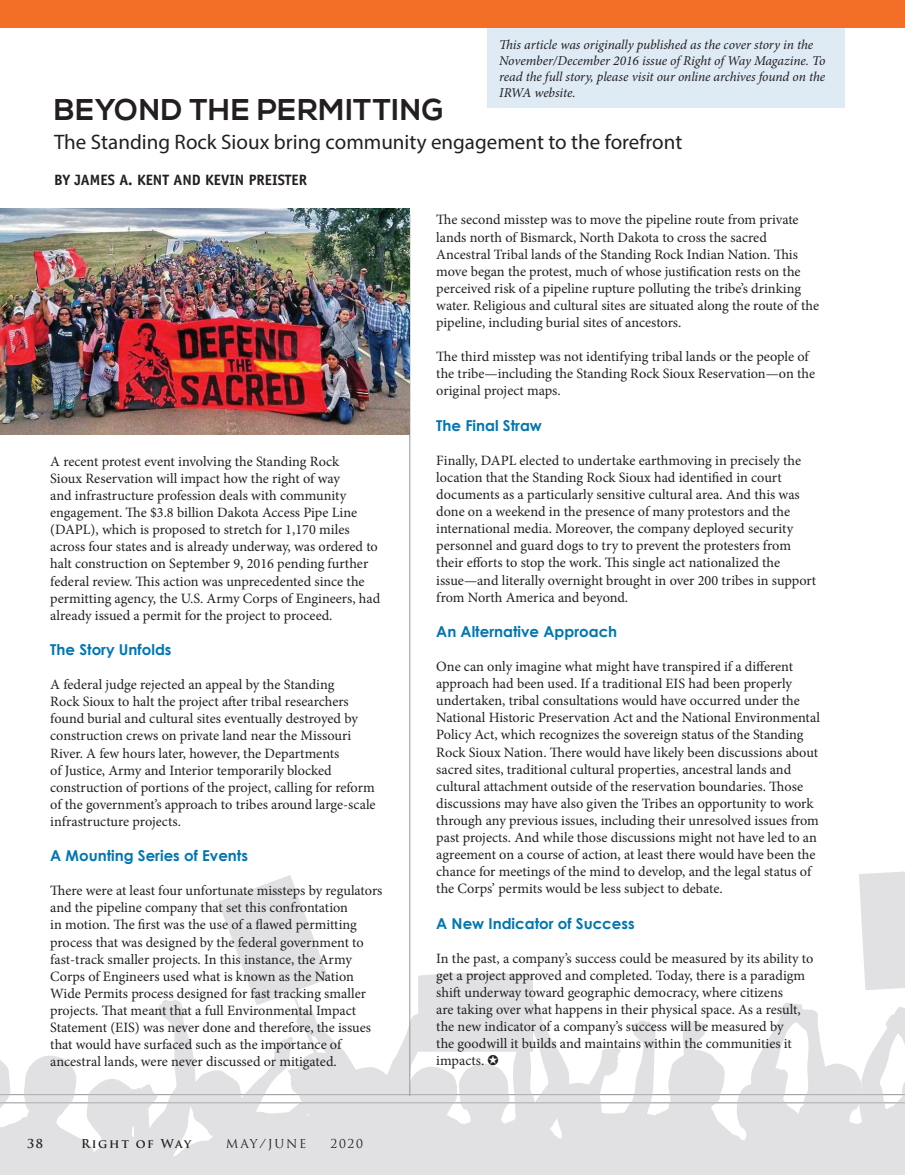
<style>
.page{position:relative;width:905px;height:1175px;background:#fff}
.page>*{position:absolute;margin:0;border:0;box-sizing:border-box;transform-origin:0 0}
.t1{font:700 30px "Nexa";letter-spacing:.025em;color:#231f20}
.t2{font:21px "Myriad Pro";color:#231f20}
.BodyCopy{font:700 15px "Century Gothic";color:#0076b1}
.t3{font:700 15px "Officina Sans Std";color:#231f20}
.BodyCopy-2{font:14.25px/17.1px "Minion Pro";color:#231f20}
.BodyCopy-3{font:italic 13.5px/16.2px "Minion Pro";letter-spacing:-.01em;color:#231f20}
.t4{font:700 12px "Trajan Pro";letter-spacing:.135em;color:#231f20}
.t5{font:12px "Trajan Pro";letter-spacing:.14em;color:#231f20}
</style>
<div class="page">
<div style="left:0;top:0;width:904px;height:27px;background:#f36e26"></div>
<svg style="left:0;top:863px;width:904px;height:311px"></svg>
<div style="left:487px;top:27px;width:357px;height:81px;background:#deebf4"></div>
<hr style="left:409px;top:214px;width:1px;height:881px;background:#939598">
<img style="left:0;top:209px;width:409px;height:225px">
<svg style="left:488px;top:1055px;width:10px;height:10px"></svg>
<p class="BodyCopy-3" style="left:499px;top:36px;width:328px">This article was originally published as the cover story in the November/December 2016 issue of Right of Way Magazine. To read the full story, please visit our online archives found on the IRWA website.</p>
<p class="t1" style="left:54px;top:92px;width:391px">BEYOND THE PERMITTING</p>
<p class="t2" style="left:54px;top:129px;width:629px">The Standing Rock Sioux bring community engagement to the forefront</p>
<p class="t3" style="left:54px;top:170px;width:255px">BY JAMES A. KENT AND KEVIN PREISTER</p>
<p class="BodyCopy-2" style="left:50px;top:453px;width:331px">A recent protest event involving the Standing Rock<br>Sioux Reservation will impact how the right of way<br>and infrastructure profession deals with community engagement. The $3.8 billion Dakota Access Pipe Line (DAPL), which is proposed to stretch for 1,170 miles across four states and is already underway, was ordered to halt construction on September 9, 2016 pending further federal review. This action was unprecedented since the permitting agency, the U.S. Army Corps of Engineers, had already issued a permit for the project to proceed.</p>
<p class="BodyCopy" style="left:50px;top:640px;width:123px">The Story Unfolds</p>
<p class="BodyCopy-2" style="left:50px;top:676px;width:327px">A federal judge rejected an appeal by the Standing<br>Rock Sioux to halt the project after tribal researchers found burial and cultural sites eventually destroyed by construction crews on private land near the Missouri River. A few hours later, however, the Departments<br>of Justice, Army and Interior temporarily blocked construction of portions of the project, calling for reform of the government’s approach to tribes around large-scale infrastructure projects.</p>
<p class="BodyCopy" style="left:50px;top:846px;width:199px">A Mounting Series of Events</p>
<p class="BodyCopy-2" style="left:50px;top:882px;width:334px">There were at least four unfortunate missteps by regulators and the pipeline company that set this confrontation<br>in motion. The first was the use of a flawed permitting process that was designed by the federal government to fast-track smaller projects. In this instance, the Army Corps of Engineers used what is known as the Nation Wide Permits process designed for fast tracking smaller projects. That meant that a full Environmental Impact Statement (EIS) was never done and therefore, the issues that would have surfaced such as the importance of ancestral lands, were never discussed or mitigated.</p>
<p class="t4" style="left:27px;top:1136px;width:18px">38</p>
<p class="t4" style="left:81px;top:1136px;width:112px">Right of Way</p>
<p class="t5" style="left:226px;top:1135px;width:82px">MAY/JUNE</p>
<p class="t5" style="left:330px;top:1135px;width:34px">2020</p>
<p class="BodyCopy-2" style="left:436px;top:211px;width:384px">The second misstep was to move the pipeline route from private lands north of Bismarck, North Dakota to cross the sacred Ancestral Tribal lands of the Standing Rock Indian Nation. This move began the protest, much of whose justification rests on the perceived risk of a pipeline rupture polluting the tribe’s drinking water. Religious and cultural sites are situated along the route of the pipeline, including burial sites of ancestors.</p>
<p class="BodyCopy-2" style="left:436px;top:348px;width:380px">The third misstep was not identifying tribal lands or the people of the tribe—including the Standing Rock Sioux Reservation—on the original project maps.</p>
<p class="BodyCopy" style="left:436px;top:416px;width:107px">The Final Straw</p>
<p class="BodyCopy-2" style="left:436px;top:452px;width:381px">Finally, DAPL elected to undertake earthmoving in precisely the location that the Standing Rock Sioux had identified in court documents as a particularly sensitive cultural area. And this was done on a weekend in the presence of many protestors and the international media. Moreover, the company deployed security personnel and guard dogs to try to prevent the protesters from their efforts to stop the work. This single act nationalized the issue—and literally overnight brought in over 200 tribes in support from North America and beyond.</p>
<p class="BodyCopy" style="left:436px;top:622px;width:182px">An Alternative Approach</p>
<p class="BodyCopy-2" style="left:436px;top:658px;width:385px">One can only imagine what might have transpired if a different approach had been used. If a traditional EIS had been properly undertaken, tribal consultations would have occurred under the National Historic Preservation Act and the National Environmental Policy Act, which recognizes the sovereign status of the Standing Rock Sioux Nation. There would have likely been discussions about sacred sites, traditional cultural properties, ancestral lands and cultural attachment outside of the reservation boundaries. Those discussions may have also given the Tribes an opportunity to work through any previous issues, including their unresolved issues from past projects. And while those discussions might not have led to an agreement on a course of action, at least there would have been the chance for meetings of the mind to develop, and the legal status of the Corps’ permits would be less subject to debate.</p>
<p class="BodyCopy" style="left:436px;top:913px;width:200px">A New Indicator of Success</p>
<p class="BodyCopy-2" style="left:436px;top:949px;width:378px">In the past, a company’s success could be measured by its ability to get a project approved and completed. Today, there is a paradigm shift underway toward geographic democracy, where citizens<br>are taking over what happens in their physical space. As a result, the new indicator of a company’s success will be measured by<br>the goodwill it builds and maintains within the communities it impacts.</p>
</div>
